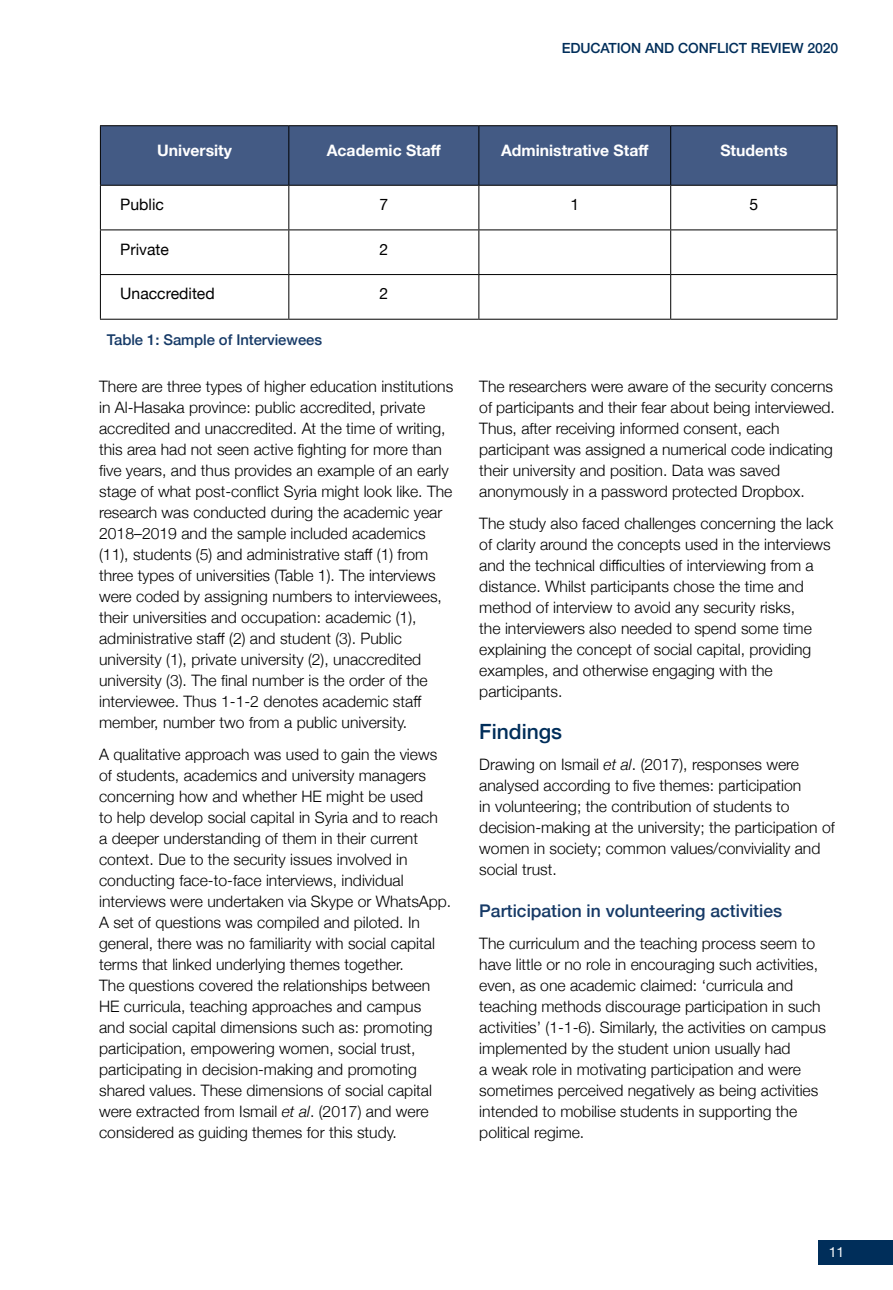
<style>
.page{position:relative;width:893px;height:1290px;background:#fff}
.page>*{position:absolute;margin:0;border:0;box-sizing:border-box;transform-origin:0 0}
.SUB-TITLE{font:500 21px "Helvetica Neue";color:#002e5a}
.SUB_heading_2{font:500 17.5px "Helvetica Neue";color:#163a67}
.t1{font:300 15.75px/21px "Helvetica Neue";color:#000}
.t2{font:700 15.75px "Helvetica Neue";color:#fff}
.t3{font:15.75px "Helvetica Neue";color:#000}
.t4{font:500 14.88px "Helvetica Neue";letter-spacing:-.005em;color:#163a67}
.t5{font:500 14px "Helvetica Neue";letter-spacing:-.005em;color:#002e5a}
.t6{font:14px "Helvetica Neue";color:#fff}
.s1{font-style:italic}
</style>
<div class="page">
<div style="left:819px;top:1240px;width:74px;height:25px;background:#002e5a"></div>
<div style="left:101px;top:126px;width:736px;height:59px;background:#435a84"></div>
<hr style="left:100px;top:125px;width:189px;height:1px;background:#000">
<hr style="left:100px;top:126px;width:1px;height:59px;background:#000">
<hr style="left:289px;top:125px;width:190px;height:1px;background:#000">
<hr style="left:288px;top:126px;width:1px;height:59px;background:#000">
<hr style="left:479px;top:125px;width:192px;height:1px;background:#000">
<hr style="left:478px;top:126px;width:1px;height:59px;background:#000">
<hr style="left:671px;top:125px;width:166px;height:1px;background:#000">
<hr style="left:670px;top:126px;width:1px;height:59px;background:#000">
<hr style="left:837px;top:126px;width:1px;height:59px;background:#000">
<hr style="left:100px;top:185px;width:189px;height:1px;background:#000">
<hr style="left:100px;top:186px;width:1px;height:43px;background:#000">
<hr style="left:289px;top:185px;width:190px;height:1px;background:#000">
<hr style="left:288px;top:186px;width:1px;height:43px;background:#000">
<hr style="left:479px;top:185px;width:192px;height:1px;background:#000">
<hr style="left:478px;top:186px;width:1px;height:43px;background:#000">
<hr style="left:671px;top:185px;width:166px;height:1px;background:#000">
<hr style="left:670px;top:186px;width:1px;height:43px;background:#000">
<hr style="left:837px;top:186px;width:1px;height:43px;background:#000">
<hr style="left:100px;top:229px;width:189px;height:1px;background:#000">
<hr style="left:100px;top:230px;width:1px;height:44px;background:#000">
<hr style="left:289px;top:229px;width:190px;height:1px;background:#000">
<hr style="left:288px;top:230px;width:1px;height:44px;background:#000">
<hr style="left:479px;top:229px;width:192px;height:1px;background:#000">
<hr style="left:478px;top:230px;width:1px;height:44px;background:#000">
<hr style="left:671px;top:229px;width:166px;height:1px;background:#000">
<hr style="left:670px;top:230px;width:1px;height:44px;background:#000">
<hr style="left:837px;top:230px;width:1px;height:44px;background:#000">
<hr style="left:100px;top:274px;width:189px;height:1px;background:#000">
<hr style="left:100px;top:275px;width:1px;height:44px;background:#000">
<hr style="left:289px;top:274px;width:190px;height:1px;background:#000">
<hr style="left:288px;top:275px;width:1px;height:44px;background:#000">
<hr style="left:479px;top:274px;width:192px;height:1px;background:#000">
<hr style="left:478px;top:275px;width:1px;height:44px;background:#000">
<hr style="left:671px;top:274px;width:166px;height:1px;background:#000">
<hr style="left:670px;top:275px;width:1px;height:44px;background:#000">
<hr style="left:837px;top:275px;width:1px;height:44px;background:#000">
<hr style="left:100px;top:319px;width:189px;height:1px;background:#000">
<hr style="left:289px;top:319px;width:190px;height:1px;background:#000">
<hr style="left:479px;top:319px;width:192px;height:1px;background:#000">
<hr style="left:671px;top:319px;width:166px;height:1px;background:#000">
<p class="t5" style="left:562px;top:37px;width:278px">EDUCATION AND CONFLICT REVIEW 2020</p>
<p class="t2" style="left:157px;top:138px;width:76px">University</p>
<p class="t2" style="left:327px;top:138px;width:116px">Academic Staff</p>
<p class="t2" style="left:501px;top:138px;width:149px">Administrative Staff</p>
<p class="t2" style="left:720px;top:138px;width:69px">Students</p>
<p class="t3" style="left:120px;top:193px;width:45px">Public</p>
<p class="t3" style="left:379px;top:193px;width:10px">7</p>
<p class="t3" style="left:570px;top:193px;width:10px">1</p>
<p class="t3" style="left:749px;top:193px;width:10px">5</p>
<p class="t3" style="left:120px;top:238px;width:50px">Private</p>
<p class="t3" style="left:379px;top:238px;width:10px">2</p>
<p class="t3" style="left:120px;top:282px;width:96px">Unaccredited</p>
<p class="t3" style="left:379px;top:282px;width:10px">2</p>
<p class="t4" style="left:107px;top:328px;width:217px">Table 1: Sample of Interviewees</p>
<p class="t1" style="left:99px;top:375px;width:356px">There are three types of higher education institutions in Al-Hasaka province: public accredited, private accredited and unaccredited. At the time of writing, this area had not seen active fighting for more than five years, and thus provides an example of an early stage of what post-conflict Syria might look like. The research was conducted during the academic year 2018–2019 and the sample included academics (11), students (5) and administrative staff (1) from three types of universities (Table 1). The interviews were coded by assigning numbers to interviewees, their universities and occupation: academic (1), administrative staff (2) and student (3). Public university (1), private university (2), unaccredited university (3). The final number is the order of the interviewee. Thus 1-1-2 denotes academic staff member, number two from a public university.</p>
<p class="t1" style="left:99px;top:742px;width:354px">A qualitative approach was used to gain the views of students, academics and university managers concerning how and whether HE might be used<br>to help develop social capital in Syria and to reach<br>a deeper understanding of them in their current context. Due to the security issues involved in conducting face-to-face interviews, individual interviews were undertaken via Skype or WhatsApp.<br>A set of questions was compiled and piloted. In general, there was no familiarity with social capital terms that linked underlying themes together.<br>The questions covered the relationships between HE curricula, teaching approaches and campus<br>and social capital dimensions such as: promoting participation, empowering women, social trust, participating in decision-making and promoting shared values. These dimensions of social capital were extracted from Ismail <span class="s1">et al</span>. (2017) and were considered as guiding themes for this study.</p>
<p class="t1" style="left:479px;top:375px;width:357px">The researchers were aware of the security concerns of participants and their fear about being interviewed.<br>Thus, after receiving informed consent, each participant was assigned a numerical code indicating their university and position. Data was saved anonymously in a password protected Dropbox.</p>
<p class="t1" style="left:479px;top:511px;width:355px">The study also faced challenges concerning the lack of clarity around the concepts used in the interviews and the technical difficulties of interviewing from a distance. Whilst participants chose the time and method of interview to avoid any security risks,<br>the interviewers also needed to spend some time explaining the concept of social capital, providing examples, and otherwise engaging with the participants.</p>
<p class="SUB-TITLE" style="left:479px;top:714px;width:84px">Findings</p>
<p class="t1" style="left:479px;top:753px;width:357px">Drawing on Ismail <span class="s1">et al</span>. (2017), responses were analysed according to five themes: participation<br>in volunteering; the contribution of students to decision-making at the university; the participation of women in society; common values/conviviality and social trust.</p>
<p class="SUB_heading_2" style="left:479px;top:897px;width:304px">Participation in volunteering activities</p>
<p class="t1" style="left:479px;top:931px;width:348px">The curriculum and the teaching process seem to have little or no role in encouraging such activities, even, as one academic claimed: ‘curricula and teaching methods discourage participation in such activities’ (1-1-6). Similarly, the activities on campus implemented by the student union usually had<br>a weak role in motivating participation and were sometimes perceived negatively as being activities intended to mobilise students in supporting the political regime.</p>
<p class="t6" style="left:829px;top:1241px;width:17px">11</p>
</div>
